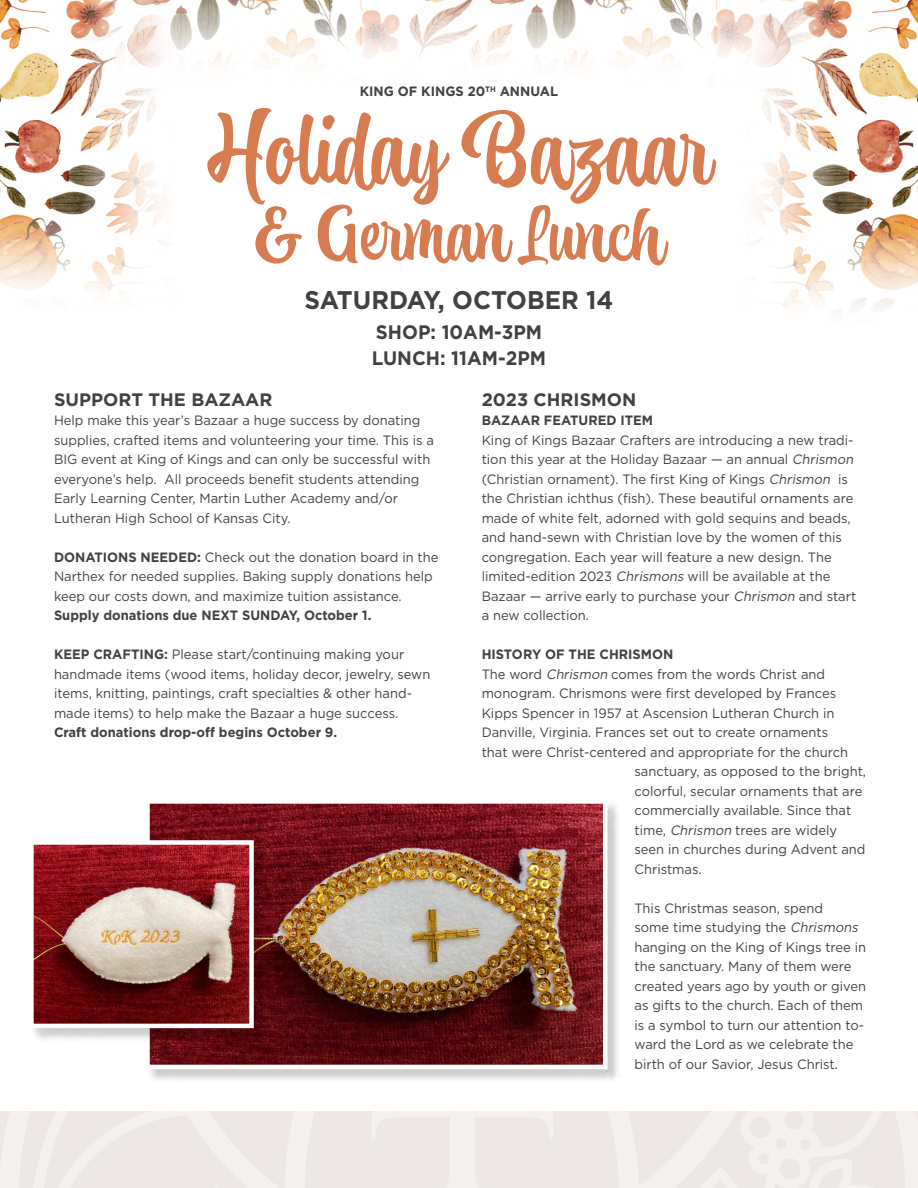
<style>
.page{position:relative;width:918px;height:1188px;background:#fff}
.page>*{position:absolute;margin:0;border:0;box-sizing:border-box;transform-origin:0 0}
.t1{font:93px "Atocha";letter-spacing:-.015em;color:#d67c50}
.t2{font:72px "Atocha";color:#d67c50}
.t3{font:700 25.5px "Gotham";color:#414042;scale:.96 1}
.t4{font:700 19.5px/25.5px "Gotham";color:#414042;scale:.96 1}
.t5{font:700 18px "Gotham";color:#414042}
.t6{font:13.5px/19.5px "Gotham";color:#414042;scale:.96 1}
.t7{font:700 13.5px "Gotham";color:#414042;scale:.96 1}
.s1{font-weight:700}
.s2{font-style:italic}
</style>
<div class="page">
<svg style="left:0;top:1111px;width:918px;height:77px;background:#efeae7"></svg>
<div style="left:147px;top:801px;width:474px;height:282px;background:#000;opacity:.2"></div>
<img style="left:150px;top:804px;width:453px;height:260px">
<div style="left:145px;top:799px;width:463px;height:270px;border:4px solid #fff"></div>
<div style="left:31px;top:842px;width:237px;height:200px;background:#000;opacity:.2"></div>
<img style="left:34px;top:845px;width:215px;height:178px">
<div style="left:29px;top:840px;width:225px;height:188px;border:4px solid #fff"></div>
<img style="left:187px;top:0;width:174px;height:65px">
<img style="left:361px;top:0;width:354px;height:64px">
<img style="left:715px;top:0;width:16px;height:58px">
<img style="left:731px;top:0;width:187px;height:310px">
<img style="left:0;top:0;width:187px;height:296px">
<p class="t7" style="left:360px;top:82px;width:208px">KING OF KINGS 20<sup>TH</sup> ANNUAL</p>
<h1 class="t1" style="left:208px;top:86px;width:504px">Holiday Bazaar</h1>
<h2 class="t2" style="left:254px;top:184px;width:412px">&amp; German Lunch</h2>
<h3 class="t3" style="left:305px;top:283px;width:323px">SATURDAY, OCTOBER 14</h3>
<h3 class="t4" style="left:372px;top:319px;width:183px">SHOP: 10AM-3PM<br>LUNCH: 11AM-2PM</h3>
<h3 class="t5" style="left:54px;top:388px;width:220px">SUPPORT THE BAZAAR</h3>
<p class="t6" style="left:54px;top:411px;width:397px">Help make this year’s Bazaar a huge success by donating supplies, crafted items and volunteering your time. This is a BIG event at King of Kings and can only be successful with everyone’s help. All proceeds benefit students attending Early Learning Center, Martin Luther Academy and/or Lutheran High School of Kansas City.</p>
<p class="t6" style="left:54px;top:547px;width:402px"><span class="s1">DONATIONS NEEDED:</span> Check out the donation board in the<br>Narthex for needed supplies. Baking supply donations help keep our costs down, and maximize tuition assistance.</p>
<p class="t7" style="left:54px;top:607px;width:332px">Supply donations due NEXT SUNDAY, October 1.</p>
<p class="t6" style="left:54px;top:645px;width:394px"><span class="s1">KEEP CRAFTING:</span> Please start/continuing making your handmade items (wood items, holiday decor, jewelry, sewn items, knitting, paintings, craft specialties &amp; other hand&shy;made items) to help make the Bazaar a huge success.</p>
<p class="t7" style="left:54px;top:724px;width:296px">Craft donations drop-off begins October 9.</p>
<h3 class="t5" style="left:482px;top:388px;width:156px">2023 CHRISMON</h3>
<p class="t7" style="left:482px;top:412px;width:180px">BAZAAR FEATURED ITEM</p>
<p class="t6" style="left:482px;top:430px;width:392px">King of Kings Bazaar Crafters are introducing a new tradi&shy;tion this year at the Holiday Bazaar — an annual Chrismon (Christian ornament). The first King of Kings <span class="s2">Chrismon</span> is the Christian ichthus (fish). These beautiful ornaments are made of white felt, adorned with gold sequins and beads, and hand-sewn with Christian love by the women of this congregation. Each year will feature a new design. The limited-edition 2023 <span class="s2">Chrismons</span> will be available at the Bazaar — arrive early to purchase your <span class="s2">Chrismon</span> and start a new collection.</p>
<p class="t7" style="left:482px;top:646px;width:201px">HISTORY OF THE CHRISMON</p>
<p class="t6" style="left:482px;top:664px;width:359px">The word <span class="s2">Chrismon</span> comes from the words Christ and</p>
<p class="t6" style="left:482px;top:684px;width:371px">monogram. Chrismons were first developed by Frances</p>
<p class="t6" style="left:482px;top:703px;width:369px">Kipps Spencer in 1957 at Ascension Lutheran Church in</p>
<p class="t6" style="left:482px;top:723px;width:363px">Danville, Virginia. Frances set out to create ornaments</p>
<p class="t6" style="left:482px;top:742px;width:383px">that were Christ-centered and appropriate for the church</p>
<p class="t6" style="left:635px;top:762px;width:243px">sanctuary, as opposed to the bright,</p>
<p class="t6" style="left:635px;top:781px;width:239px">colorful, secular ornaments that are</p>
<p class="t6" style="left:635px;top:801px;width:227px">commercially available. Since that</p>
<p class="t6" style="left:635px;top:820px;width:213px">time, <span class="s2">Chrismon</span> trees are widely</p>
<p class="t6" style="left:634px;top:840px;width:242px">seen in churches during Advent and</p>
<p class="t6" style="left:634px;top:859px;width:72px">Christmas.</p>
<p class="t6" style="left:634px;top:898px;width:243px">This Christmas season, spend<br>some time studying the <span class="s2">Chrismons </span>hanging on the King of Kings tree in the sanctuary. Many of them were created years ago by youth or given as gifts to the church. Each of them is a symbol to turn our attention to&shy;ward the Lord as we celebrate the birth of our Savior, Jesus Christ.</p>
</div>
